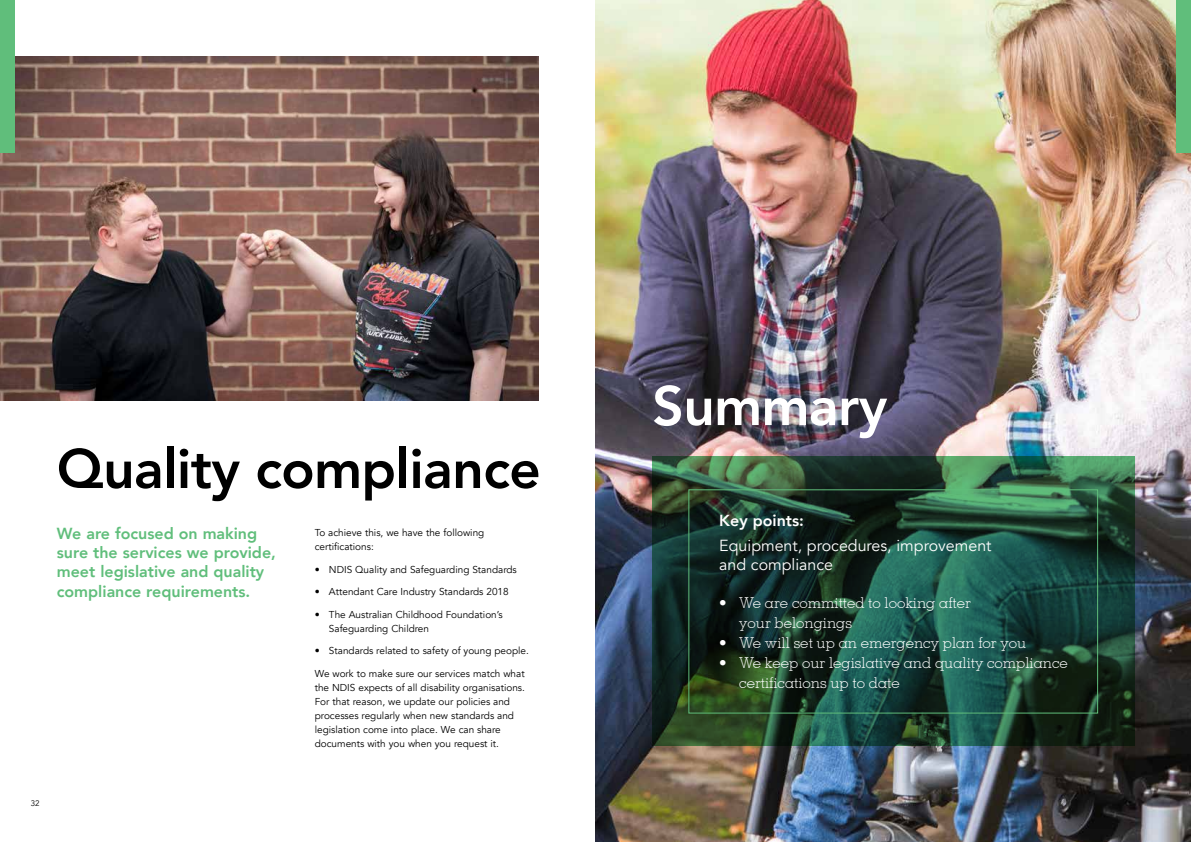
<style>
.page{position:relative;width:1191px;height:842px;background:#fff}
.page>*{position:absolute;margin:0;border:0;box-sizing:border-box;transform-origin:0 0}
.t1{font:800 55px "Avenir";letter-spacing:-.01em;color:#000}
.t2{font:800 55px "Avenir";letter-spacing:-.01em;color:#fff}
.t3{font:800 16px/19.2px "Avenir";color:#60be7b}
.t4{font:16px/19.2px "Avenir";color:#fff}
.t5{font:800 16px "Avenir";color:#fff}
.t6{font:300 15px/20px "Memphis";color:#fff}
.t7{font:10px/14px "Avenir";color:#000}
.t8{font:8px "Avenir";color:#000}
</style>
<div class="page">
<img style="left:595px;top:0;width:596px;height:842px">
<img style="left:0;top:57px;width:539px;height:344px">
<div style="left:0;top:0;width:14px;height:152px;background:#60be7b"></div>
<div style="left:1176px;top:0;width:15px;height:152px;background:#60be7b"></div>
<svg style="left:652px;top:456px;width:482px;height:290px;background:#1e4435"></svg>
<div style="left:688px;top:489px;width:410px;height:224px;border:1px solid #60be7b"></div>
<h1 class="t1" style="left:57px;top:426px;width:485px">Quality compliance</h1>
<p class="t7" style="left:315px;top:526px;width:171px">To achieve this, we have the following certifications:</p>
<p class="t7" style="left:315px;top:562px;width:204px">• NDIS Quality and Safeguarding Standards</p>
<p class="t7" style="left:315px;top:585px;width:195px">• Attendant Care Industry Standards 2018</p>
<p class="t7" style="left:329px;top:607px;width:175px;text-indent:-14px">• The Australian Childhood Foundation’s<br>Safeguarding Children</p>
<p class="t7" style="left:315px;top:644px;width:216px">• Standards related to safety of young people.</p>
<p class="t7" style="left:315px;top:666px;width:212px">We work to make sure our services match what the NDIS expects of all disability organisations.<br>For that reason, we update our policies and processes regularly when new standards and legislation come into place. We can share documents with you when you request it.</p>
<h2 class="t3" style="left:57px;top:524px;width:221px">We are focused on making sure the services we provide, meet legislative and quality compliance requirements.</h2>
<p class="t8" style="left:31px;top:799px;width:10px">32</p>
<h1 class="t2" style="left:652px;top:363px;width:237px">Summary</h1>
<h2 class="t5" style="left:719px;top:508px;width:86px">Key points:</h2>
<h2 class="t4" style="left:719px;top:536px;width:274px">Equipment, procedures, improvement and compliance</h2>
<h3 class="t6" style="left:739px;top:592px;width:233px;text-indent:-20px">• We are committed to looking after your belongings</h3>
<h3 class="t6" style="left:719px;top:632px;width:308px">• We will set up an emergency plan for you</h3>
<h3 class="t6" style="left:739px;top:652px;width:330px;text-indent:-20px">• We keep our legislative and quality compliance certifications up to date</h3>
</div>
